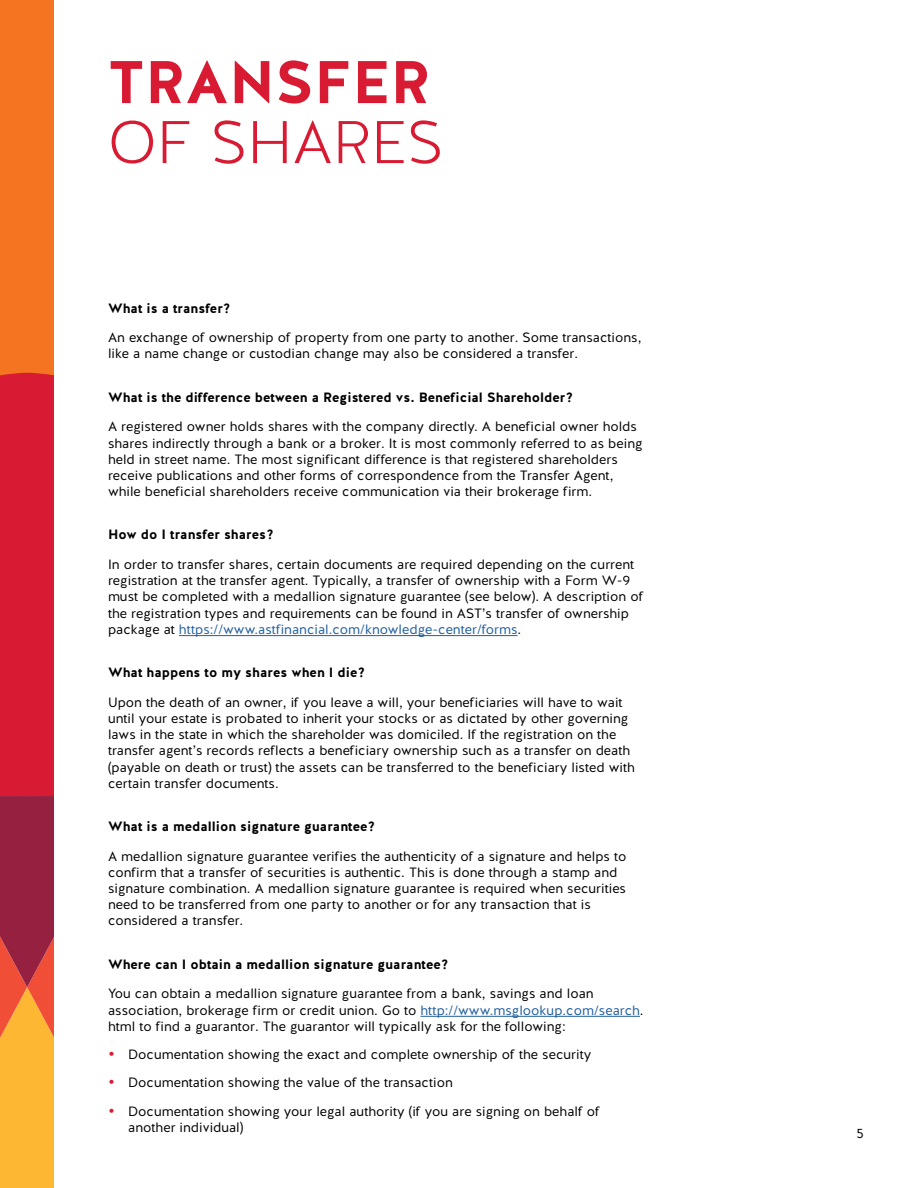
<style>
.page{position:relative;width:918px;height:1188px;background:#fff}
.page>*{position:absolute;margin:0;border:0;box-sizing:border-box;transform-origin:0 0}
.t1{font:700 60px "Halis GR";color:#d81b32}
.t2{font:300 60px "Halis GR";color:#d81b32}
.t3{font:13.5px/16.2px "Halis GR";color:#000}
.t4{font:700 13.5px "Halis GR";color:#000}
.s1{color:#215e9e}
.s2{font-size:18px;color:#d81b32}
</style>
<div class="page">
<div style="left:0;top:0;width:54px;height:460px;background:#f47421"></div>
<svg style="left:0;top:373px;width:54px;height:815px"></svg>
<hr style="left:179px;top:635px;width:339px;height:1px;background:#215e9e">
<hr style="left:421px;top:1016px;width:219px;height:1px;background:#215e9e">
<h1 class="t1" style="left:108px;top:43px;width:324px">TRANSFER</h1>
<h1 class="t2" style="left:108px;top:105px;width:337px">OF SHARES</h1>
<p class="t4" style="left:108px;top:299px;width:124px">What is a transfer?</p>
<p class="t3" style="left:108px;top:330px;width:535px">An exchange of ownership of property from one party to another. Some transactions, like a name change or custodian change may also be considered a transfer.</p>
<p class="t4" style="left:108px;top:388px;width:467px">What is the difference between a Registered vs. Beneficial Shareholder?</p>
<p class="t3" style="left:108px;top:419px;width:536px">A registered owner holds shares with the company directly. A beneficial owner holds shares indirectly through a bank or a broker. It is most commonly referred to as being held in street name. The most significant difference is that registered shareholders receive publications and other forms of correspondence from the Transfer Agent, while beneficial shareholders receive communication via their brokerage firm.</p>
<p class="t4" style="left:108px;top:526px;width:167px">How do I transfer shares?</p>
<p class="t3" style="left:108px;top:557px;width:537px">In order to transfer shares, certain documents are required depending on the current registration at the transfer agent. Typically, a transfer of ownership with a Form W-9 must be completed with a medallion signature guarantee (see below). A description of the registration types and requirements can be found in AST’s transfer of ownership package at <span class="s1">https://www.astfinancial.com/knowledge-center/forms</span>.</p>
<p class="t4" style="left:108px;top:664px;width:259px">What happens to my shares when I die?</p>
<p class="t3" style="left:108px;top:694px;width:528px">Upon the death of an owner, if you leave a will, your beneficiaries will have to wait until your estate is probated to inherit your stocks or as dictated by other governing laws in the state in which the shareholder was domiciled. If the registration on the transfer agent’s records reflects a beneficiary ownership such as a transfer on death (payable on death or trust) the assets can be transferred to the beneficiary listed with certain transfer documents.</p>
<p class="t4" style="left:108px;top:818px;width:269px">What is a medallion signature guarantee?</p>
<p class="t3" style="left:108px;top:848px;width:520px">A medallion signature guarantee verifies the authenticity of a signature and helps to confirm that a transfer of securities is authentic. This is done through a stamp and signature combination. A medallion signature guarantee is required when securities need to be transferred from one party to another or for any transaction that is considered a transfer.</p>
<p class="t4" style="left:108px;top:955px;width:342px">Where can I obtain a medallion signature guarantee?</p>
<p class="t3" style="left:108px;top:986px;width:537px">You can obtain a medallion signature guarantee from a bank, savings and loan association, brokerage firm or credit union. Go to <span class="s1">http://www.msglookup.com/search</span>. html to find a guarantor. The guarantor will typically ask for the following:</p>
<p class="t3" style="left:108px;top:1047px;width:485px"><span class="s2">•</span> Documentation showing the exact and complete ownership of the security</p>
<p class="t3" style="left:108px;top:1075px;width:346px"><span class="s2">•</span> Documentation showing the value of the transaction</p>
<p class="t3" style="left:128px;top:1103px;width:473px;text-indent:-20px"><span class="s2">•</span> Documentation showing your legal authority (if you are signing on behalf of another individual)</p>
<p class="t3" style="left:857px;top:1126px;width:9px">5</p>
</div>
